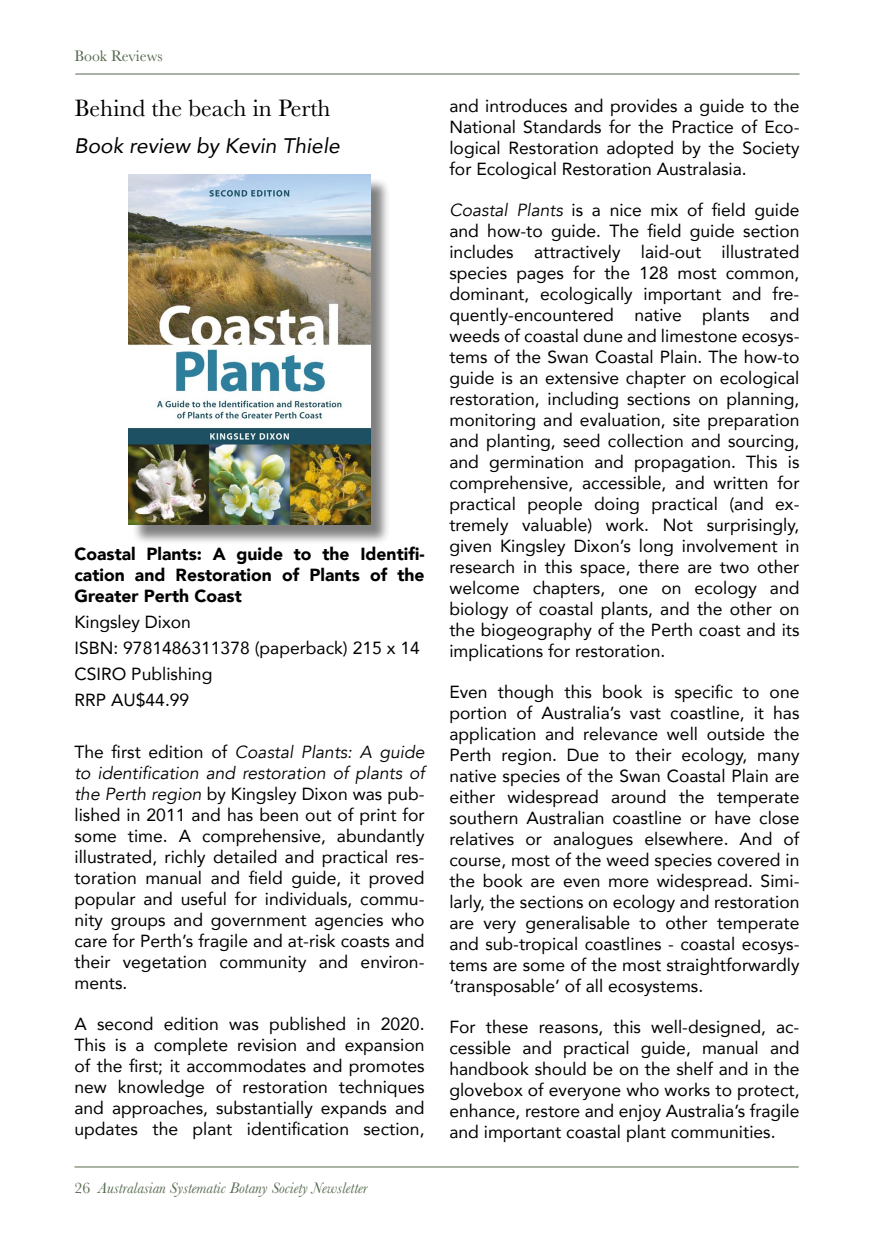
<style>
.page{position:relative;width:874px;height:1241px;background:#fff}
.page>*{position:absolute;margin:0;border:0;box-sizing:border-box;transform-origin:0 0}
.t1{font:24.5px "Baskerville";color:#000}
.t2{font:italic 21px "Avenir";color:#000}
.t3{font:17.5px/21px "Avenir";color:#000;text-align:justify}
.t4{font:900 17.5px/21px "Avenir";color:#000;text-align:justify}
.t5{font:italic 15.75px "Baskerville";color:#55694e}
.t6{font:15.75px "Baskerville";color:#55694e}
.s1{font-style:italic}
.s2{font-style:normal}
</style>
<div class="page">
<hr style="left:74px;top:1166px;width:724px;height:1px;background:#55694e">
<hr style="left:75px;top:74px;width:724px;height:1px;background:#55694e">
<div style="left:132px;top:177px;width:259px;height:367px;background:#000;opacity:.5"></div>
<img style="left:129px;top:174px;width:241px;height:350px">
<p class="t6" style="left:74px;top:46px;width:90px">Book Reviews</p>
<h1 class="t1" style="left:74px;top:93px;width:257px">Behind the beach in Perth</h1>
<p class="t2" style="left:74px;top:133px;width:266px">Book review by Kevin Thiele</p>
<p class="t4" style="left:74px;top:543px;width:351px">Coastal Plants: A guide to the Identifi&shy;cation and Restoration of Plants of the Greater Perth Coast</p>
<p class="t3" style="left:74px;top:608px;width:347px;line-height:25.9px;text-align:left">Kingsley Dixon<br>ISBN: 9781486311378 (paperback) 215 x 14<br>CSIRO Publishing<br>RRP AU$44.99</p>
<p class="t3" style="left:74px;top:740px;width:351px">The first edition of <span class="s1">Coastal Plants: A guide to identification and restoration of plants of the Perth region</span> by Kingsley Dixon was pub&shy;lished in 2011 and has been out of print for some time. A comprehensive, abundantly illustrated, richly detailed and practical res&shy;toration manual and field guide, it proved popular and useful for individuals, commu&shy;nity groups and government agencies who care for Perth’s fragile and at-risk coasts and their vegetation community and environ&shy;ments.</p>
<p class="t3" style="left:74px;top:1012px;width:351px">A second edition was published in 2020.<br>This is a complete revision and expansion of the first; it accommodates and promotes new knowledge of restoration techniques and approaches, substantially expands and updates the plant identification section,</p>
<p class="t5" style="left:74px;top:1176px;width:294px"><span class="s2">26</span> Australasian Systematic Botany Society Newsletter</p>
<p class="t3" style="left:449px;top:95px;width:351px">and introduces and provides a guide to the National Standards for the Practice of Eco&shy;logical Restoration adopted by the Society for Ecological Restoration Australasia.</p>
<p class="t3" style="left:449px;top:199px;width:351px"><span class="s1">Coastal Plants</span> is a nice mix of field guide and how-to guide. The field guide section includes attractively laid-out illustrated species pages for the 128 most common, dominant, ecologically important and fre&shy;quently-encountered native plants and weeds of coastal dune and limestone ecosys&shy;tems of the Swan Coastal Plain. The how-to guide is an extensive chapter on ecological restoration, including sections on planning, monitoring and evaluation, site preparation and planting, seed collection and sourcing, and germination and propagation. This is comprehensive, accessible, and written for practical people doing practical (and ex&shy;tremely valuable) work. Not surprisingly, given Kingsley Dixon’s long involvement in research in this space, there are two other welcome chapters, one on ecology and biology of coastal plants, and the other on the biogeography of the Perth coast and its implications for restoration.</p>
<p class="t3" style="left:449px;top:680px;width:351px">Even though this book is specific to one portion of Australia’s vast coastline, it has application and relevance well outside the Perth region. Due to their ecology, many native species of the Swan Coastal Plain are either widespread around the temperate southern Australian coastline or have close relatives or analogues elsewhere. And of course, most of the weed species covered in the book are even more widespread. Simi&shy;larly, the sections on ecology and restoration are very generalisable to other temperate and sub-tropical coastlines - coastal ecosys&shy;tems are some of the most straightforwardly ‘transposable’ of all ecosystems.</p>
<p class="t3" style="left:449px;top:1015px;width:351px">For these reasons, this well-designed, ac&shy;cessible and practical guide, manual and handbook should be on the shelf and in the glovebox of everyone who works to protect, enhance, restore and enjoy Australia’s fragile and important coastal plant communities.</p>
</div>
